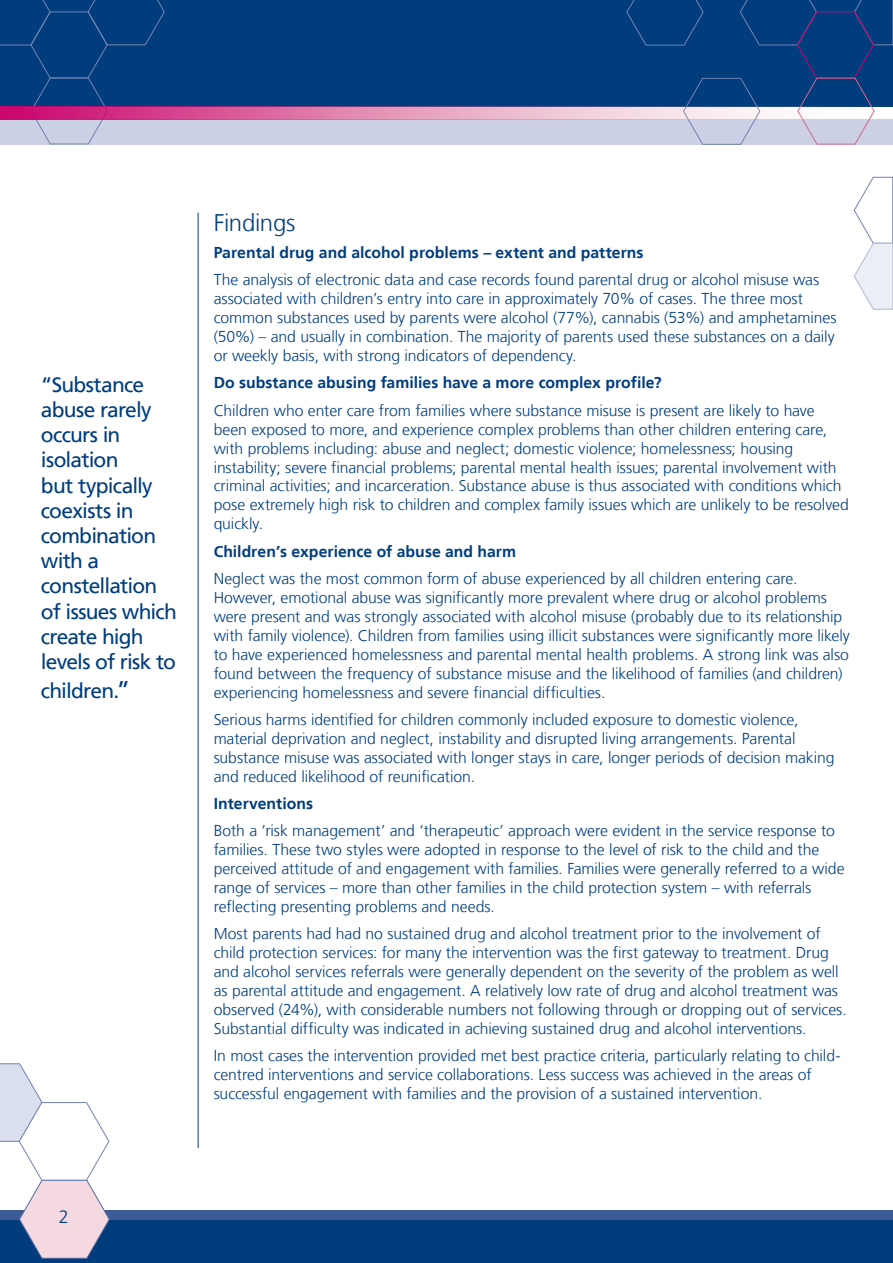
<style>
.page{position:relative;width:893px;height:1263px;background:#fff}
.page>*{position:absolute;margin:0;border:0;box-sizing:border-box;transform-origin:0 0}
.t1{font:300 24px "Frutiger";letter-spacing:-.015em;color:#013d7d}
.t2{font:21px/25.2px "Frutiger";letter-spacing:-.04em;color:#013d7d}
.t3{font:300 18px "Frutiger";color:#013d7d}
.t4{font:300 15.75px/18.9px "Frutiger";letter-spacing:-.005em;color:#013d7d}
.t5{font:700 15.75px "Frutiger";color:#013d7d}
.s1{font-size:24px}
</style>
<div class="page">
<div style="left:0;top:0;width:893px;height:106px;background:#013d7d"></div>
<div style="left:0;top:1218px;width:893px;height:45px;background:#013d7d"></div>
<div style="left:0;top:1210px;width:893px;height:9px;background:#3d5c95"></div>
<svg style="left:0;top:1063px;width:110px;height:196px"></svg>
<div style="left:0;top:119px;width:893px;height:25px;background:#cbd0e4"></div>
<svg style="left:853px;top:176px;width:40px;height:133px"></svg>
<svg style="left:0;top:0;width:165px;height:145px"></svg>
<svg style="left:626px;top:0;width:267px;height:145px"></svg>
<svg style="left:0;top:106px;width:891px;height:13px"></svg>
<hr style="left:198px;top:213px;width:1px;height:935px;background:#013d7d">
<h2 class="t2" style="left:41px;top:372px;width:138px">“Substance abuse rarely occurs in isolation<br>but typically coexists in combination with a constellation of issues which create high levels of risk to</h2>
<h2 class="t2" style="left:41px;top:678px;width:91px">children.<span class="s1">”</span></h2>
<h1 class="t1" style="left:214px;top:209px;width:83px">Findings</h1>
<p class="t5" style="left:214px;top:243px;width:431px">Parental drug and alcohol problems – extent and patterns</p>
<p class="t4" style="left:214px;top:271px;width:624px">The analysis of electronic data and case records found parental drug or alcohol misuse was associated with children’s entry into care in approximately 70% of cases. The three most common substances used by parents were alcohol (77%), cannabis (53%) and amphetamines (50%) – and usually in combination. The majority of parents used these substances on a daily or weekly basis, with strong indicators of dependency.</p>
<p class="t5" style="left:214px;top:374px;width:449px">Do substance abusing families have a more complex profile?</p>
<p class="t4" style="left:214px;top:401px;width:637px">Children who enter care from families where substance misuse is present are likely to have been exposed to more, and experience complex problems than other children entering care, with problems including: abuse and neglect; domestic violence; homelessness; housing instability; severe financial problems; parental mental health issues; parental involvement with criminal activities; and incarceration. Substance abuse is thus associated with conditions which pose extremely high risk to children and complex family issues which are unlikely to be resolved quickly.</p>
<p class="t5" style="left:214px;top:542px;width:304px">Children’s experience of abuse and harm</p>
<p class="t4" style="left:214px;top:569px;width:638px">Neglect was the most common form of abuse experienced by all children entering care.<br>However, emotional abuse was significantly more prevalent where drug or alcohol problems were present and was strongly associated with alcohol misuse (probably due to its relationship with family violence). Children from families using illicit substances were significantly more likely to have experienced homelessness and parental mental health problems. A strong link was also found between the frequency of substance misuse and the likelihood of families (and children) experiencing homelessness and severe financial difficulties.</p>
<p class="t4" style="left:214px;top:710px;width:622px">Serious harms identified for children commonly included exposure to domestic violence, material deprivation and neglect, instability and disrupted living arrangements. Parental substance misuse was associated with longer stays in care, longer periods of decision making and reduced likelihood of reunification.</p>
<p class="t5" style="left:214px;top:794px;width:101px">Interventions</p>
<p class="t4" style="left:214px;top:822px;width:632px">Both a ‘risk management’ and ‘therapeutic’ approach were evident in the service response to families. These two styles were adopted in response to the level of risk to the child and the perceived attitude of and engagement with families. Families were generally referred to a wide range of services – more than other families in the child protection system – with referrals reflecting presenting problems and needs.</p>
<p class="t4" style="left:214px;top:925px;width:635px">Most parents had had no sustained drug and alcohol treatment prior to the involvement of child protection services: for many the intervention was the first gateway to treatment. Drug and alcohol services referrals were generally dependent on the severity of the problem as well as parental attitude and engagement. A relatively low rate of drug and alcohol treatment was observed (24%), with considerable numbers not following through or dropping out of services.<br>Substantial difficulty was indicated in achieving sustained drug and alcohol interventions.</p>
<p class="t4" style="left:214px;top:1047px;width:628px">In most cases the intervention provided met best practice criteria, particularly relating to child&shy;centred interventions and service collaborations. Less success was achieved in the areas of successful engagement with families and the provision of a sustained intervention.</p>
<p class="t3" style="left:59px;top:1206px;width:12px">2</p>
</div>
